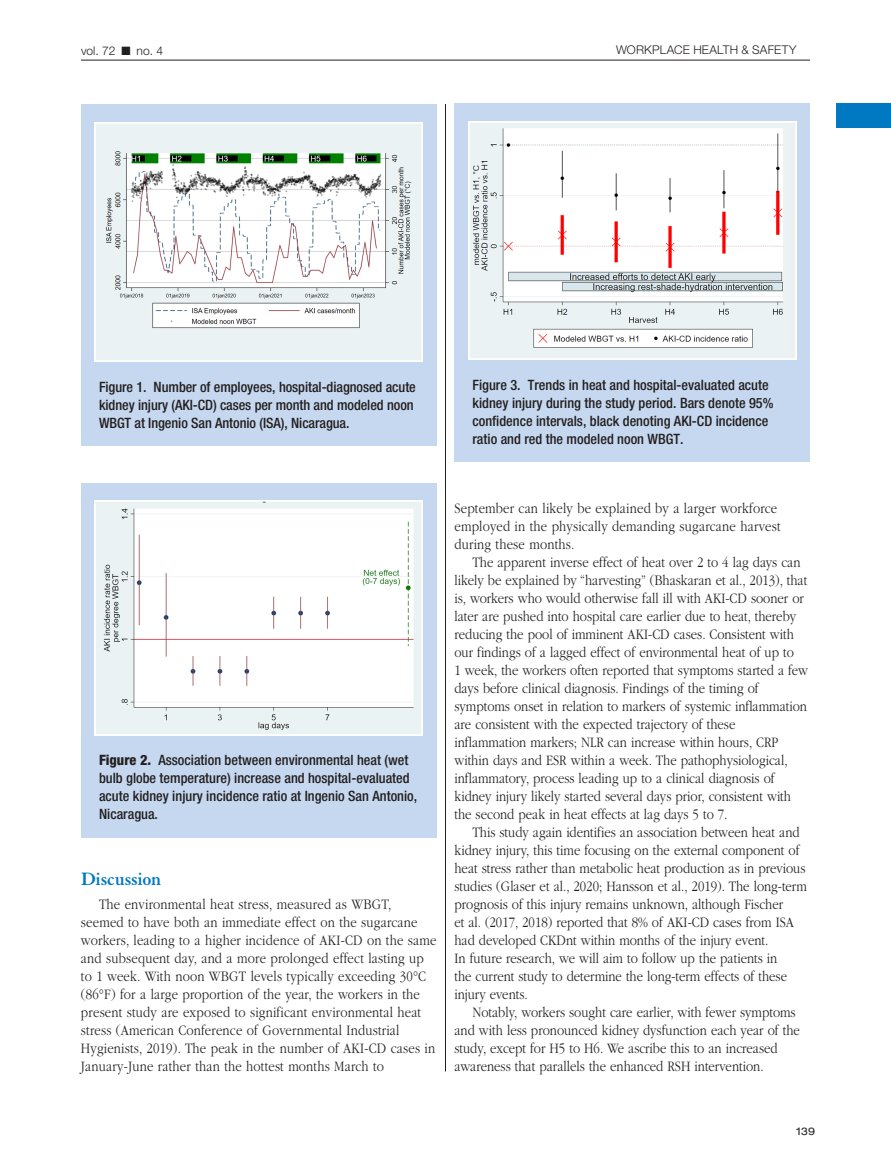
<style>
.page{position:relative;width:891px;height:1175px;background:#fff}
.page>*{position:absolute;margin:0;border:0;box-sizing:border-box;transform-origin:0 0}
.t1{font:700 19.5px "Granjon LT Std";letter-spacing:-.005em;color:#0079c2}
.t2{font:300 15px/18px "ITC Garamond Std";color:#231f20;scale:.85 1}
.t3{font:500 condensed 14.25px/18px "Helvetica Neue LT Std";color:#231f20}
.t4{font:300 12px "Helvetica Neue LT Std";letter-spacing:.015em;color:#231f20}
.t5{font:expanded 10.5px "Helvetica Neue LT Std";color:#231f20}
.s1{font-weight:800}
</style>
<div class="page">
<hr style="left:81px;top:60px;width:729px;height:1px;background:#231f20">
<div style="left:836px;top:104px;width:55px;height:24px;background:#0079c2"></div>
<hr style="left:445px;top:104px;width:1px;height:967px;background:#231f20">
<div style="left:81px;top:104px;width:355px;height:341px;background:#c6d8ef"></div>
<img style="left:95px;top:122px;width:328px;height:239px">
<div style="left:81px;top:483px;width:355px;height:354px;background:#c6d8ef"></div>
<img style="left:95px;top:501px;width:328px;height:234px">
<div style="left:454px;top:104px;width:356px;height:358px;background:#c6d8ef"></div>
<img style="left:468px;top:121px;width:328px;height:239px">
<p class="t4" style="left:81px;top:44px;width:84px">VOL. 72 ■ NO. 4</p>
<p class="t4" style="left:616px;top:42px;width:182px">WORKPLACE HEALTH &amp; SAFETY</p>
<p class="t3" style="left:99px;top:377px;width:318px">Figure 1. Number of employees, hospital-diagnosed acute kidney injury (AKI-CD) cases per month and modeled noon<br>WBGT at Ingenio San Antonio (ISA), Nicaragua.</p>
<p class="t3" style="left:472px;top:376px;width:303px">Figure 3. Trends in heat and hospital-evaluated acute kidney injury during the study period. Bars denote 95% confidence intervals, black denoting AKI-CD incidence ratio and red the modeled noon WBGT.</p>
<p class="t3" style="left:99px;top:751px;width:320px"><span class="s1">Figure 2.</span> Association between environmental heat (wet bulb globe temperature) increase and hospital-evaluated acute kidney injury incidence ratio at Ingenio San Antonio, Nicaragua.</p>
<h1 class="t1" style="left:81px;top:867px;width:82px">Discussion</h1>
<p class="t2" style="left:81px;top:895px;width:420px;text-indent:18px">The environmental heat stress, measured as WBGT, seemed to have both an immediate effect on the sugarcane workers, leading to a higher incidence of AKI-CD on the same and subsequent day, and a more prolonged effect lasting up to 1 week. With noon WBGT levels typically exceeding 30°C (86°F) for a large proportion of the year, the workers in the present study are exposed to significant environmental heat stress (American Conference of Governmental Industrial Hygienists, 2019). The peak in the number of AKI-CD cases in January-June rather than the hottest months March to</p>
<p class="t2" style="left:454px;top:499px;width:385px">September can likely be explained by a larger workforce employed in the physically demanding sugarcane harvest during these months.</p>
<p class="t2" style="left:454px;top:553px;width:418px;text-indent:18px">The apparent inverse effect of heat over 2 to 4 lag days can likely be explained by “harvesting” (Bhaskaran et al., 2013), that is, workers who would otherwise fall ill with AKI-CD sooner or later are pushed into hospital care earlier due to heat, thereby reducing the pool of imminent AKI-CD cases. Consistent with our findings of a lagged effect of environmental heat of up to<br>1 week, the workers often reported that symptoms started a few days before clinical diagnosis. Findings of the timing of symptoms onset in relation to markers of systemic inflammation are consistent with the expected trajectory of these inflammation markers; NLR can increase within hours, CRP within days and ESR within a week. The pathophysiological, inflammatory, process leading up to a clinical diagnosis of kidney injury likely started several days prior, consistent with the second peak in heat effects at lag days 5 to 7.</p>
<p class="t2" style="left:454px;top:823px;width:416px;text-indent:18px">This study again identifies an association between heat and kidney injury, this time focusing on the external component of heat stress rather than metabolic heat production as in previous studies (Glaser et al., 2020; Hansson et al., 2019). The long-term prognosis of this injury remains unknown, although Fischer<br>et al. (2017, 2018) reported that 8% of AKI-CD cases from ISA had developed CKDnt within months of the injury event.<br>In future research, we will aim to follow up the patients in<br>the current study to determine the long-term effects of these injury events.</p>
<p class="t2" style="left:454px;top:1003px;width:408px;text-indent:18px">Notably, workers sought care earlier, with fewer symptoms and with less pronounced kidney dysfunction each year of the study, except for H5 to H6. We ascribe this to an increased awareness that parallels the enhanced RSH intervention.</p>
<p class="t5" style="left:796px;top:1124px;width:20px">139</p>
</div>
